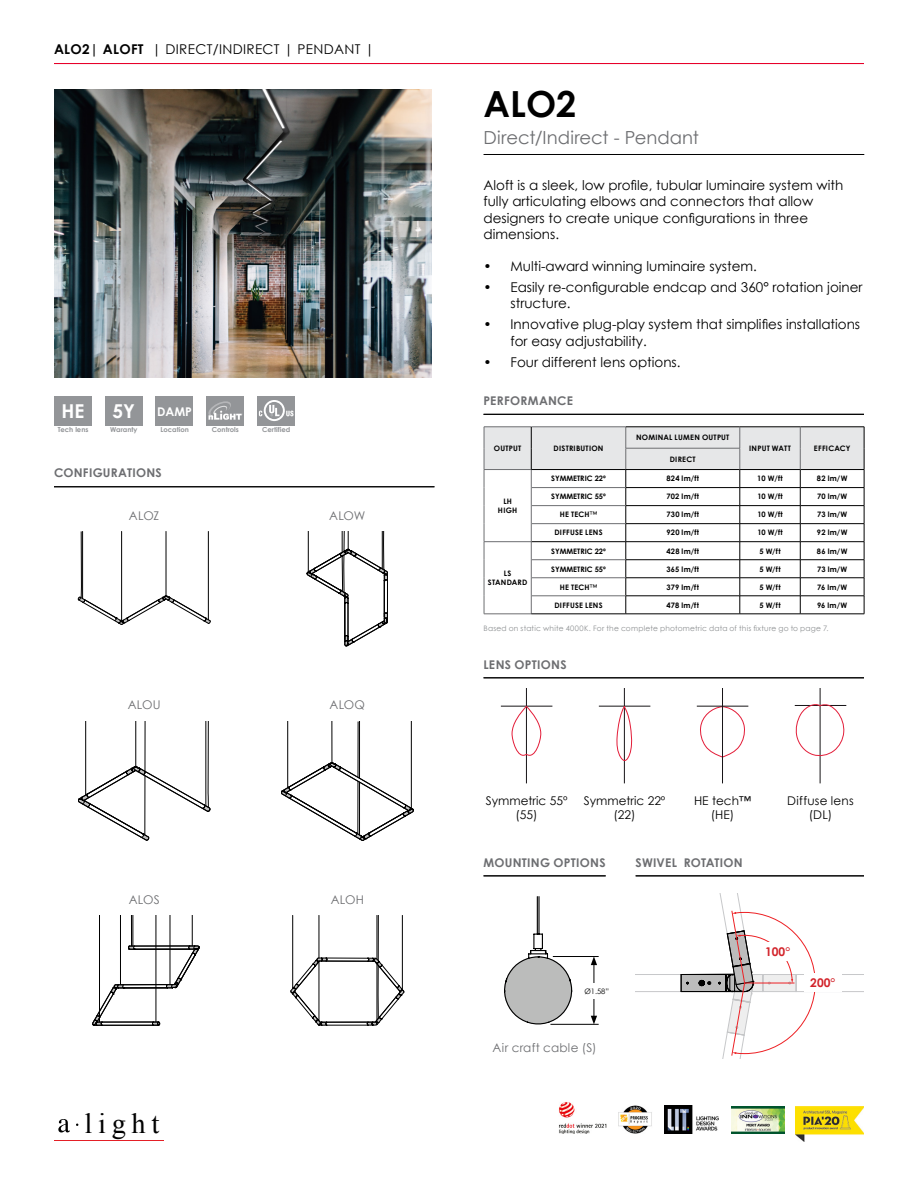
<style>
.page{position:relative;width:918px;height:1188px;background:#fff}
.page>*{position:absolute;margin:0;border:0;box-sizing:border-box;transform-origin:0 0}
.t1{font:700 36px "Century Gothic";color:#000}
.t2{font:28.35px "Times New Roman";letter-spacing:.2em;color:#000}
.t3{font:700 19.05px "Century Gothic";color:#fff}
.t4{font:18px "Century Gothic";color:#6d6e71}
.t5{font:13.5px/16.2px "Century Gothic";color:#000}
.t6{font:13.5px "Century Gothic";letter-spacing:.025em;color:#000}
.t7{font:700 12px "Century Gothic";letter-spacing:.02em;color:#6d6e71}
.t8{font:12px/14.4px "Century Gothic";color:#000;text-align:center}
.t9{font:12px "Century Gothic";letter-spacing:.02em;color:#6d6e71}
.t10{font:12px/13.5px "Century Gothic";letter-spacing:.025em;color:#000;text-align:center}
.t11{font:700 12px "Century Gothic";color:#d2232a}
.t12{font:700 12px "Century Gothic";color:#fff}
.t13{font:700 7.5px/9px "Century Gothic";letter-spacing:.03em;color:#000;text-align:center}
.t14{font:7.5px "Century Gothic";letter-spacing:.03em;color:#8e9193}
.t15{font:700 7.5px "Century Gothic";color:#000}
.t16{font:7.5px "Century Gothic";color:#000}
.t17{font:700 6.9px "Century Gothic";color:#939598}
.s1{font-weight:700}
.s2{font-weight:400}
</style>
<div class="page">
<hr style="left:626px;top:614px;width:114px;height:1px;background:#000">
<hr style="left:740px;top:614px;width:60px;height:1px;background:#000">
<hr style="left:800px;top:614px;width:64px;height:1px;background:#000">
<hr style="left:484px;top:614px;width:47px;height:1px;background:#6d6e71">
<hr style="left:531px;top:614px;width:95px;height:1px;background:#000">
<svg style="left:484px;top:427px;width:381px;height:187px"></svg>
<hr style="left:484px;top:875px;width:122px;height:1px;background:#000">
<hr style="left:484px;top:876px;width:122px;height:1px;background:#000">
<hr style="left:636px;top:875px;width:228px;height:1px;background:#000">
<hr style="left:636px;top:876px;width:228px;height:1px;background:#000">
<svg style="left:636px;top:894px;width:228px;height:164px"></svg>
<div style="left:757px;top:942px;width:42px;height:19px;background:#fff"></div>
<div style="left:804px;top:973px;width:38px;height:19px;background:#fff"></div>
<div style="left:54px;top:396px;width:38px;height:29px;background:#939598"></div>
<svg style="left:78px;top:531px;width:133px;height:94px"></svg>
<svg style="left:307px;top:531px;width:81px;height:115px"></svg>
<div style="left:156px;top:396px;width:37px;height:29px;background:#939598"></div>
<svg style="left:290px;top:916px;width:115px;height:110px"></svg>
<svg style="left:93px;top:916px;width:107px;height:110px"></svg>
<svg style="left:281px;top:721px;width:133px;height:120px"></svg>
<svg style="left:78px;top:721px;width:132px;height:119px"></svg>
<svg style="left:504px;top:896px;width:69px;height:129px"></svg>
<hr style="left:550px;top:1024px;width:49px;height:1px;background:#000">
<hr style="left:553px;top:956px;width:46px;height:1px;background:#000">
<hr style="left:594px;top:963px;width:1px;height:55px;background:#000">
<svg style="left:591px;top:957px;width:6px;height:8px"></svg>
<svg style="left:591px;top:1016px;width:6px;height:8px"></svg>
<div style="left:580px;top:984px;width:34px;height:15px;background:#fff"></div>
<hr style="left:54px;top:1140px;width:110px;height:1px;background:#e41f26">
<svg style="left:58px;top:1119px;width:12px;height:14px"></svg>
<hr style="left:54px;top:63px;width:810px;height:1px;background:#e8002a">
<div style="left:105px;top:396px;width:38px;height:29px;background:#939598"></div>
<div style="left:206px;top:396px;width:38px;height:29px;background:#939598"></div>
<svg style="left:208px;top:401px;width:34px;height:19px"></svg>
<div style="left:257px;top:396px;width:38px;height:29px;background:#939598"></div>
<svg style="left:259px;top:400px;width:35px;height:21px"></svg>
<hr style="left:484px;top:154px;width:380px;height:1px;background:#000">
<hr style="left:484px;top:414px;width:380px;height:1px;background:#000">
<hr style="left:54px;top:486px;width:380px;height:1px;background:#000">
<hr style="left:484px;top:677px;width:380px;height:1px;background:#000">
<hr style="left:484px;top:678px;width:380px;height:1px;background:#000">
<hr style="left:795px;top:705px;width:51px;height:1px;background:#171417">
<hr style="left:820px;top:688px;width:1px;height:95px;background:#171417">
<svg style="left:795px;top:704px;width:49px;height:53px"></svg>
<img style="left:54px;top:90px;width:378px;height:288px">
<hr style="left:599px;top:706px;width:51px;height:1px;background:#171417">
<hr style="left:624px;top:688px;width:1px;height:95px;background:#171417">
<svg style="left:616px;top:707px;width:16px;height:55px"></svg>
<svg style="left:700px;top:707px;width:45px;height:51px"></svg>
<hr style="left:697px;top:706px;width:51px;height:1px;background:#171417">
<hr style="left:722px;top:688px;width:1px;height:95px;background:#171417">
<hr style="left:526px;top:688px;width:1px;height:95px;background:#171417">
<hr style="left:501px;top:706px;width:51px;height:1px;background:#171417">
<svg style="left:512px;top:705px;width:29px;height:55px"></svg>
<img style="left:618px;top:1105px;width:34px;height:29px">
<img style="left:559px;top:1102px;width:48px;height:32px">
<img style="left:664px;top:1106px;width:55px;height:28px">
<img style="left:731px;top:1106px;width:53px;height:28px">
<img style="left:796px;top:1106px;width:68px;height:35px">
<p class="t6" style="left:54px;top:40px;width:322px"><span class="s1">ALO2| ALOFT</span> | DIRECT/INDIRECT | PENDANT |</p>
<h3 class="t3" style="left:60px;top:397px;width:37px">WET</h3>
<h3 class="t3" style="left:62px;top:397px;width:24px">HE</h3>
<p class="t17" style="left:58px;top:425px;width:32px">Tech lens</p>
<h3 class="t3" style="left:112px;top:397px;width:24px">5Y</h3>
<p class="t17" style="left:110px;top:425px;width:29px">Waranty</p>
<p class="t12" style="left:157px;top:402px;width:36px">DAMP</p>
<p class="t17" style="left:160px;top:425px;width:30px">Location</p>
<p class="t7" style="left:54px;top:464px;width:109px">CONFIGURATIONS</p>
<p class="t17" style="left:212px;top:425px;width:29px">Controls</p>
<p class="t17" style="left:262px;top:425px;width:30px">Certified</p>
<p class="t9" style="left:129px;top:507px;width:32px">ALOZ</p>
<p class="t9" style="left:329px;top:507px;width:38px">ALOW</p>
<p class="t9" style="left:128px;top:697px;width:34px">ALOU</p>
<p class="t9" style="left:330px;top:697px;width:37px">ALOQ</p>
<p class="t9" style="left:129px;top:891px;width:33px">ALOS</p>
<p class="t9" style="left:331px;top:891px;width:35px">ALOH</p>
<h2 class="t2" style="left:85px;top:1104px;width:76px">light</h2>
<h1 class="t1" style="left:484px;top:76px;width:94px">ALO2</h1>
<h3 class="t4" style="left:484px;top:125px;width:217px">Direct/Indirect - Pendant</h3>
<p class="t5" style="left:484px;top:177px;width:361px">Aloft is a sleek, low profile, tubular luminaire system with fully articulating elbows and connectors that allow designers to create unique configurations in three dimensions.</p>
<p class="t5" style="left:484px;top:258px;width:275px">• Multi-award winning luminaire system.</p>
<p class="t5" style="left:511px;top:279px;width:354px;text-indent:-27px">• Easily re-configurable endcap and 360° rotation joiner structure.</p>
<p class="t5" style="left:511px;top:316px;width:351px;text-indent:-27px">• Innovative plug-play system that simplifies installations for easy adjustability.</p>
<p class="t5" style="left:484px;top:353px;width:199px">• Four different lens options.</p>
<p class="t7" style="left:484px;top:392px;width:91px">PERFORMANCE</p>
<p class="t13" style="left:494px;top:443px;width:29px">OUTPUT</p>
<p class="t13" style="left:554px;top:443px;width:51px">DISTRIBUTION</p>
<p class="t13" style="left:636px;top:433px;width:95px">NOMINAL LUMEN OUTPUT</p>
<p class="t13" style="left:670px;top:454px;width:28px">DIRECT</p>
<p class="t13" style="left:749px;top:443px;width:43px">INPUT WATT</p>
<p class="t13" style="left:814px;top:443px;width:38px">EFFICACY</p>
<p class="t13" style="left:498px;top:496px;width:21px">LH<br>HIGH</p>
<p class="t13" style="left:488px;top:569px;width:41px">LS<br>STANDARD</p>
<p class="t15" style="left:551px;top:473px;width:56px">SYMMETRIC 22º</p>
<p class="t13" style="left:666px;top:474px;width:34px">824 lm/ft</p>
<p class="t13" style="left:757px;top:474px;width:27px">10 W/ft</p>
<p class="t13" style="left:817px;top:474px;width:32px">82 lm/W</p>
<p class="t15" style="left:551px;top:491px;width:56px">SYMMETRIC 55º</p>
<p class="t13" style="left:666px;top:492px;width:34px">702 lm/ft</p>
<p class="t13" style="left:757px;top:492px;width:27px">10 W/ft</p>
<p class="t13" style="left:817px;top:492px;width:32px">70 lm/W</p>
<p class="t13" style="left:560px;top:510px;width:39px">HE TECH<span class="s2">™</span></p>
<p class="t13" style="left:666px;top:510px;width:34px">730 lm/ft</p>
<p class="t13" style="left:757px;top:510px;width:27px">10 W/ft</p>
<p class="t13" style="left:817px;top:510px;width:32px">73 lm/W</p>
<p class="t13" style="left:554px;top:528px;width:50px">DIFFUSE LENS</p>
<p class="t13" style="left:666px;top:528px;width:34px">920 lm/ft</p>
<p class="t13" style="left:757px;top:528px;width:27px">10 W/ft</p>
<p class="t13" style="left:817px;top:528px;width:32px">92 lm/W</p>
<p class="t15" style="left:551px;top:545px;width:56px">SYMMETRIC 22º</p>
<p class="t13" style="left:666px;top:546px;width:34px">428 lm/ft</p>
<p class="t13" style="left:759px;top:546px;width:23px">5 W/ft</p>
<p class="t13" style="left:817px;top:546px;width:32px">86 lm/W</p>
<p class="t15" style="left:551px;top:563px;width:56px">SYMMETRIC 55º</p>
<p class="t13" style="left:666px;top:564px;width:34px">365 lm/ft</p>
<p class="t13" style="left:759px;top:564px;width:23px">5 W/ft</p>
<p class="t13" style="left:817px;top:564px;width:32px">73 lm/W</p>
<p class="t13" style="left:560px;top:582px;width:39px">HE TECH<span class="s2">™</span></p>
<p class="t13" style="left:667px;top:582px;width:34px">379 lm/ft</p>
<p class="t13" style="left:759px;top:582px;width:23px">5 W/ft</p>
<p class="t13" style="left:817px;top:582px;width:32px">76 lm/W</p>
<p class="t13" style="left:554px;top:600px;width:50px">DIFFUSE LENS</p>
<p class="t13" style="left:667px;top:600px;width:34px">478 lm/ft</p>
<p class="t13" style="left:759px;top:600px;width:23px">5 W/ft</p>
<p class="t13" style="left:817px;top:600px;width:32px">96 lm/W</p>
<p class="t14" style="left:484px;top:623px;width:347px">Based on static white 4000K. For the complete photometric data of this fixture go to page 7.</p>
<p class="t7" style="left:484px;top:655px;width:85px">LENS OPTIONS</p>
<p class="t8" style="left:486px;top:793px;width:83px">Symmetric 55º (55)</p>
<p class="t8" style="left:584px;top:793px;width:83px">Symmetric 22º (22)</p>
<p class="t8" style="left:694px;top:793px;width:58px">HE tech™ (HE)</p>
<p class="t7" style="left:484px;top:853px;width:124px">MOUNTING OPTIONS</p>
<p class="t7" style="left:636px;top:853px;width:109px">SWIVEL ROTATION</p>
<p class="t10" style="left:787px;top:794px;width:68px">Diffuse lens (DL)</p>
<p class="t16" style="left:584px;top:986px;width:26px">Ø1.58”</p>
<p class="t9" style="left:493px;top:1039px;width:105px">Air craft cable (S)</p>
<p class="t11" style="left:765px;top:942px;width:26px">100°</p>
<p class="t11" style="left:810px;top:974px;width:26px">200°</p>
</div>
